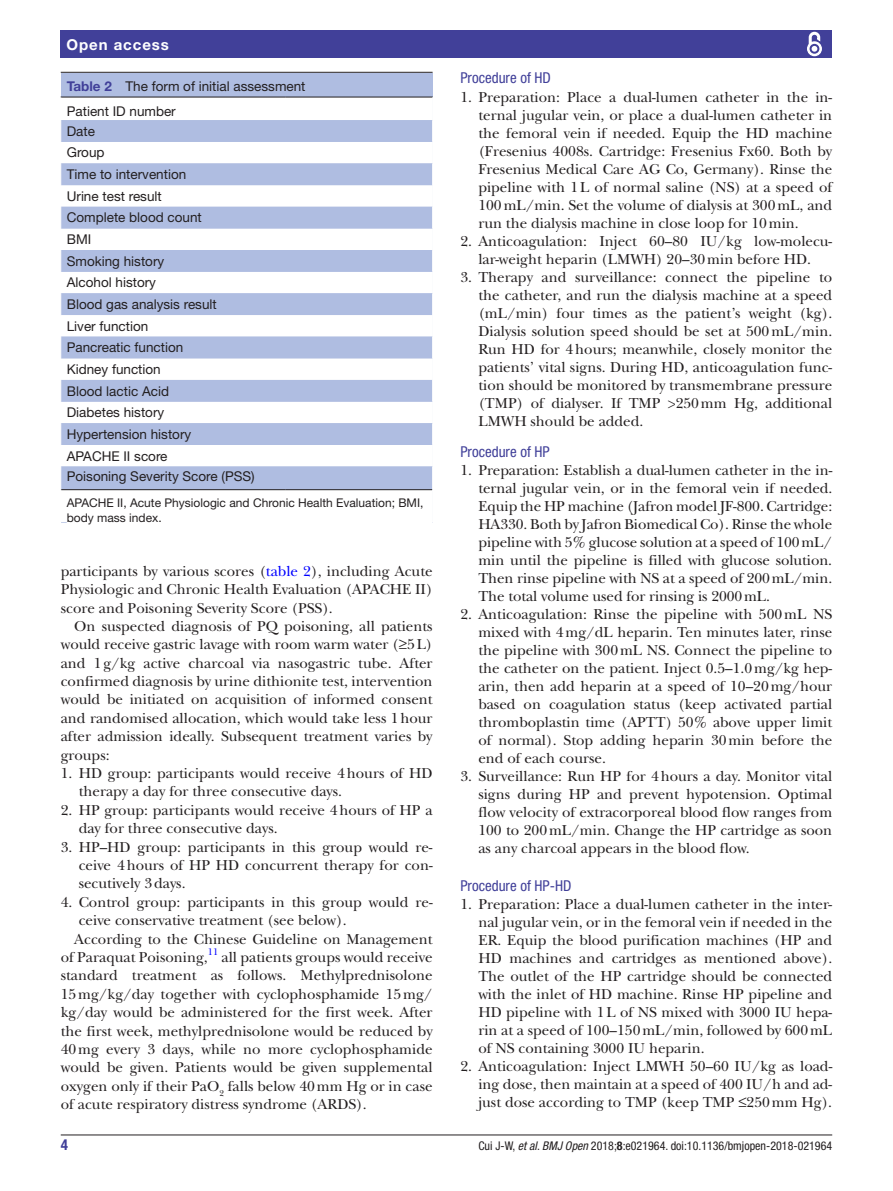
<style>
.page{position:relative;width:893px;height:1191px;background:#fff}
.page>*{position:absolute;margin:0;border:0;box-sizing:border-box;transform-origin:0 0}
.t1{font:15px/18px "New Baskerville";color:#231f20;text-align:justify}
.t2{font:condensed 15px "Helvetica Neue LT Std";color:#414099}
.t3{font:700 15px "Helvetica Neue LT Std";letter-spacing:.065em;color:#fff}
.t4{font:700 condensed 15px "Helvetica Neue LT Std";color:#414099}
.t5{font:13.5px/21.6px "Helvetica Neue LT Std";color:#231f20}
.t6{font:12px/15px "Helvetica Neue LT Std";color:#231f20}
.t7{font:condensed 12px "Helvetica Neue LT Std";color:#231f20}
.s1{font-weight:700;color:#414099}
.s2{color:#00f}
.s3{font-style:italic}
.s4{font-weight:700}
</style>
<div class="page">
<hr style="left:61px;top:1134px;width:771px;height:1px;background:#231f20">
<div style="left:61px;top:31px;width:771px;height:27px;background:#414099"></div>
<svg style="left:807px;top:31px;width:15px;height:26px"></svg>
<div style="left:61px;top:73px;width:372px;height:449px;background:#afbde1"></div>
<hr style="left:61px;top:72px;width:372px;height:1px;background:#231f20">
<div style="left:61px;top:98px;width:371px;height:424px;background:#fff"></div>
<svg style="left:61px;top:120px;width:371px;height:369px"></svg>
<hr style="left:61px;top:97px;width:225px;height:1px;background:#231f20">
<hr style="left:286px;top:97px;width:147px;height:1px;background:#231f20">
<hr style="left:61px;top:489px;width:225px;height:1px;background:#231f20">
<hr style="left:286px;top:489px;width:146px;height:1px;background:#231f20">
<svg style="left:432px;top:97px;width:1px;height:393px"></svg>
<hr style="left:432px;top:490px;width:1px;height:32px;background:#fff">
<hr style="left:67px;top:521px;width:366px;height:2px;background:#fff">
<p class="t3" style="left:66px;top:35px;width:104px">Open access</p>
<p class="t5" style="left:67px;top:73px;width:240px;line-height:25px"><span class="s1">Table 2</span> The form of initial assessment<br>Patient ID number</p>
<p class="t5" style="left:67px;top:120px;width:152px">Date<br>Group<br>Time to intervention<br>Urine test result<br>Complete blood count<br>BMI<br>Smoking history<br>Alcohol history<br>Blood gas analysis result<br>Liver function<br>Pancreatic function<br>Kidney function<br>Blood lactic Acid<br>Diabetes history<br>Hypertension history<br>APACHE II score</p>
<p class="t5" style="left:67px;top:465px;width:189px">Poisoning Severity Score (PSS)</p>
<p class="t6" style="left:67px;top:495px;width:358px">APACHE II, Acute Physiologic and Chronic Health Evaluation; BMI, body mass index.</p>
<p class="t1" style="left:61px;top:562px;width:373px;line-height:18.5px">participants by various scores (<span class="s2">table 2</span>), including Acute Physiologic and Chronic Health Evaluation (APACHE II) score and Poisoning Severity Score (PSS).</p>
<p class="t1" style="left:61px;top:617px;width:373px;line-height:18.5px;text-indent:14px">On suspected diagnosis of PQ poisoning, all patients would receive gastric lavage with room warm water (≥5L) and 1g/kg active charcoal via nasogastric tube. After confirmed diagnosis by urine dithionite test, intervention would be initiated on acquisition of informed consent and randomised allocation, which would take less 1hour after admission ideally. Subsequent treatment varies by groups:</p>
<p class="t1" style="left:79px;top:764px;width:355px;line-height:18.5px;text-indent:-18px">1. HD group: participants would receive 4hours of HD therapy a day for three consecutive days.</p>
<p class="t1" style="left:79px;top:801px;width:355px;line-height:18.5px;text-indent:-18px">2. HP group: participants would receive 4hours of HP a day for three consecutive days.</p>
<p class="t1" style="left:79px;top:837px;width:355px;line-height:18.5px;text-indent:-18px">3. HP–HD group: participants in this group would re&shy;ceive 4hours of HP HD concurrent therapy for con&shy;secutively 3days.</p>
<p class="t1" style="left:61px;top:893px;width:373px">4. Control group: participants in this group would re-</p>
<p class="t1" style="left:79px;top:911px;width:269px">ceive conservative treatment (see below).</p>
<p class="t1" style="left:74px;top:930px;width:360px">According to the Chinese Guideline on Management</p>
<p class="t1" style="left:61px;top:948px;width:373px">of Paraquat Poisoning,<sup>11</sup> all patients groups would receive</p>
<p class="t1" style="left:61px;top:966px;width:373px">standard treatment as follows. Methylprednisolone</p>
<p class="t1" style="left:61px;top:985px;width:373px">15mg/kg/day together with cyclophosphamide 15mg/</p>
<p class="t1" style="left:61px;top:1003px;width:373px">kg/day would be administered for the first week. After</p>
<p class="t1" style="left:61px;top:1021px;width:373px">the first week, methylprednisolone would be reduced by</p>
<p class="t1" style="left:61px;top:1040px;width:373px">40mg every 3 days, while no more cyclophosphamide</p>
<p class="t1" style="left:61px;top:1058px;width:373px">would be given. Patients would be given supplemental</p>
<p class="t1" style="left:61px;top:1077px;width:373px">oxygen only if their PaO<sub>2</sub> falls below 40mm Hg or in case</p>
<p class="t1" style="left:61px;top:1095px;width:307px">of acute respiratory distress syndrome (ARDS).</p>
<p class="t2" style="left:460px;top:69px;width:92px">Procedure of HD</p>
<p class="t1" style="left:478px;top:88px;width:355px;text-indent:-18px">1. Preparation: Place a dual-lumen catheter in the in&shy;ternal jugular vein, or place a dual-lumen catheter in the femoral vein if needed. Equip the HD machine (Fresenius 4008s. Cartridge: Fresenius Fx60. Both by Fresenius Medical Care AG Co, Germany). Rinse the pipeline with 1L of normal saline (NS) at a speed of 100mL/min. Set the volume of dialysis at 300mL, and run the dialysis machine in close loop for 10min.</p>
<p class="t1" style="left:460px;top:232px;width:373px;text-align:center">2. Anticoagulation: Inject 60–80 IU/kg low-molecu&shy;lar-weight heparin (LMWH) 20–30min before HD.</p>
<p class="t1" style="left:478px;top:268px;width:355px;text-indent:-18px">3. Therapy and surveillance: connect the pipeline to the catheter, and run the dialysis machine at a speed (mL/min) four times as the patient’s weight (kg).<br>Dialysis solution speed should be set at 500mL/min.<br>Run HD for 4hours; meanwhile, closely monitor the patients’ vital signs. During HD, anticoagulation func&shy;tion should be monitored by transmembrane pressure (TMP) of dialyser. If TMP &gt;250mm Hg, additional LMWH should be added.</p>
<p class="t2" style="left:460px;top:443px;width:91px">Procedure of HP</p>
<p class="t1" style="left:478px;top:461px;width:355px;text-indent:-18px">1. Preparation: Establish a dual-lumen catheter in the in&shy;ternal jugular vein, or in the femoral vein if needed.<br>Equip the HP machine (Jafron model JF-800. Cartridge:<br>HA330. Both by Jafron Biomedical Co). Rinse the whole pipeline with 5% glucose solution at a speed of 100mL/ min until the pipeline is filled with glucose solution.<br>Then rinse pipeline with NS at a speed of 200mL/min.<br>The total volume used for rinsing is 2000mL.</p>
<p class="t1" style="left:478px;top:605px;width:355px;text-indent:-18px">2. Anticoagulation: Rinse the pipeline with 500mL NS mixed with 4mg/dL heparin. Ten minutes later, rinse the pipeline with 300mL NS. Connect the pipeline to the catheter on the patient. Inject 0.5–1.0mg/kg hep&shy;arin, then add heparin at a speed of 10–20mg/hour based on coagulation status (keep activated partial thromboplastin time (APTT) 50% above upper limit of normal). Stop adding heparin 30min before the end of each course.</p>
<p class="t1" style="left:478px;top:767px;width:355px;text-indent:-18px">3. Surveillance: Run HP for 4hours a day. Monitor vital signs during HP and prevent hypotension. Optimal flow velocity of extracorporeal blood flow ranges from 100 to 200mL/min. Change the HP cartridge as soon as any charcoal appears in the blood flow.</p>
<p class="t2" style="left:460px;top:876px;width:113px">Procedure of HP-HD</p>
<p class="t1" style="left:478px;top:895px;width:355px;text-indent:-18px">1. Preparation: Place a dual-lumen catheter in the inter&shy;nal jugular vein, or in the femoral vein if needed in the ER. Equip the blood purification machines (HP and HD machines and cartridges as mentioned above).<br>The outlet of the HP cartridge should be connected with the inlet of HD machine. Rinse HP pipeline and HD pipeline with 1L of NS mixed with 3000 IU hepa&shy;rin at a speed of 100–150mL/min, followed by 600mL of NS containing 3000 IU heparin.</p>
<p class="t1" style="left:478px;top:1057px;width:355px;text-indent:-18px">2. Anticoagulation: Inject LMWH 50–60 IU/kg as load&shy;ing dose, then maintain at a speed of 400 IU/h and ad&shy;just dose according to TMP (keep TMP ≤250mm Hg).</p>
<p class="t4" style="left:61px;top:1135px;width:9px">4</p>
<p class="t7" style="left:478px;top:1138px;width:355px">Cui J-W, <span class="s3">et al</span>. <span class="s3">BMJ Open</span> 2018;<span class="s4">8</span>:e021964. doi:10.1136/bmjopen-2018-021964</p>
</div>
